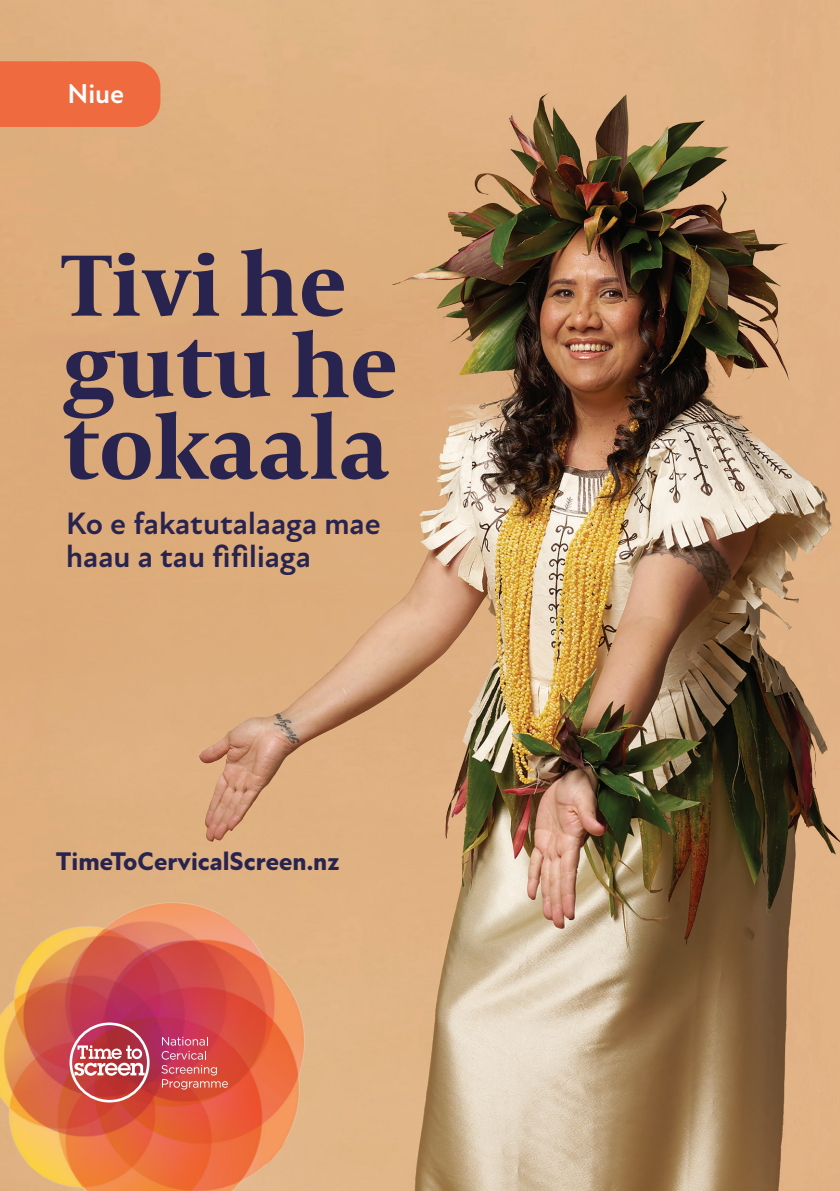
<style>
.page{position:relative;width:840px;height:1191px;background:#fff}
.page>*{position:absolute;margin:0;border:0;box-sizing:border-box;transform-origin:0 0}
.t1{font:700 89px/81.4px "Capitolium News 2";color:#28244f}
.t2{font:700 31.4px/33.4px "New Atten";color:#28244f}
.t3{font:700 27.8px "New Atten";color:#fff}
.t4{font:800 26px "New Atten";color:#28244f}
</style>
<div class="page">
<div style="left:0;top:61px;width:160px;height:66px;background:#f06a40"></div>
<img style="left:0;top:890px;width:153px;height:301px">
<svg style="left:69px;top:1022px;width:80px;height:80px"></svg>
<img style="left:153px;top:72px;width:686px;height:1119px">
<p class="t3" style="left:67px;top:77px;width:58px">Niue</p>
<p class="t1" style="left:62px;top:240px;width:336px">Tivi he gutu he tokaala</p>
<p class="t2" style="left:66px;top:507px;width:316px">Ko e fakatutalaaga mae haau a tau fifiliaga</p>
<p class="t4" style="left:56px;top:846px;width:285px">TimeToCervicalScreen.nz</p>
</div>
